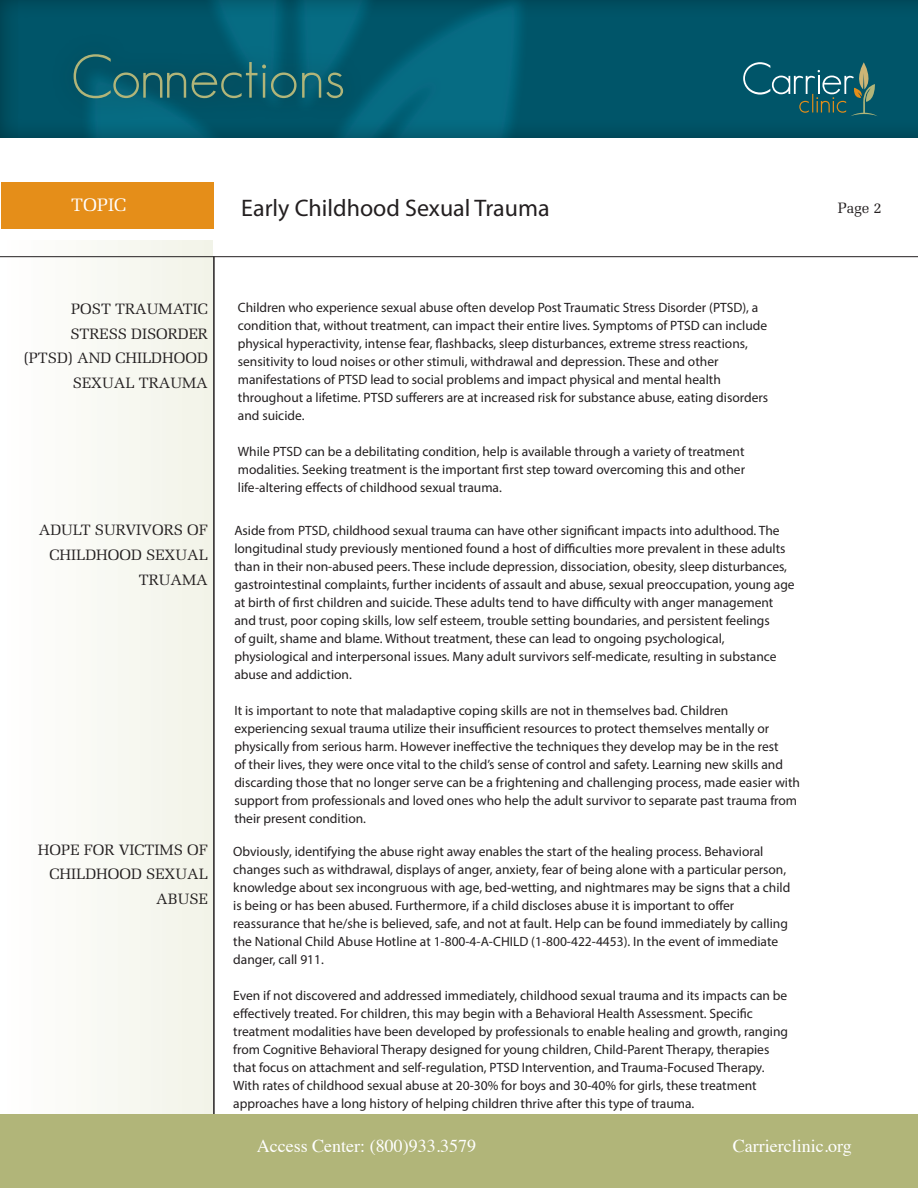
<style>
.page{position:relative;width:918px;height:1188px;background:#fff}
.page>*{position:absolute;margin:0;border:0;box-sizing:border-box;transform-origin:0 0}
.t1{font:300 60px "Geosans";letter-spacing:-.01em;color:#b1b579}
.t2{font:24px "Myriad Pro";color:#231f20}
.t3{font:18px "Times";color:#fff}
.t4{font:18px "Melior";color:#fff}
.t5{font:15px/24.6px "Melior";color:#231f20;text-align:right}
.t6{font:13.5px/18px "Myriad Pro";color:#231f20}
</style>
<div class="page">
<div style="left:0;top:241px;width:213px;height:875px;background:#f8f9f3"></div>
<hr style="left:0;top:256px;width:918px;height:1px;background:#231f20">
<div style="left:0;top:0;width:918px;height:139px;background:#231f20;opacity:.37"></div>
<div style="left:51px;top:33px;width:314px;height:89px;background:#231f20;opacity:.56"></div>
<hr style="left:213px;top:256px;width:2px;height:871px;background:#231f20">
<div style="left:1px;top:182px;width:213px;height:47px;background:#e58e19"></div>
<div style="left:0;top:1115px;width:918px;height:73px;background:#b1b579"></div>
<svg style="left:743px;top:62px;width:135px;height:54px;background:#216772"></svg>
<p class="t1" style="left:71px;top:43px;width:275px">Connections</p>
<p class="t4" style="left:71px;top:194px;width:57px">TOPIC</p>
<p class="t2" style="left:241px;top:193px;width:310px">Early Childhood Sexual Trauma</p>
<p class="t5" style="left:838px;top:196px;width:46px">Page 2</p>
<p class="t5" style="left:24px;top:296px;width:186px">POST TRAUMATIC<br>STRESS DISORDER (PTSD) AND CHILDHOOD<br>SEXUAL TRAUMA</p>
<p class="t6" style="left:238px;top:298px;width:522px">Children who experience sexual abuse often develop Post Traumatic Stress Disorder (PTSD), a</p>
<p class="t6" style="left:238px;top:316px;width:531px">condition that, without treatment, can impact their entire lives. Symptoms of PTSD can include physical hyperactivity, intense fear, flashbacks, sleep disturbances, extreme stress reactions,</p>
<p class="t6" style="left:238px;top:352px;width:482px">sensitivity to loud noises or other stimuli, withdrawal and depression. These and other</p>
<p class="t6" style="left:238px;top:370px;width:484px">manifestations of PTSD lead to social problems and impact physical and mental health</p>
<p class="t6" style="left:238px;top:388px;width:532px">throughout a lifetime. PTSD sufferers are at increased risk for substance abuse, eating disorders and suicide.</p>
<p class="t6" style="left:238px;top:442px;width:508px">While PTSD can be a debilitating condition, help is available through a variety of treatment</p>
<p class="t6" style="left:238px;top:460px;width:509px">modalities. Seeking treatment is the important first step toward overcoming this and other</p>
<p class="t6" style="left:238px;top:478px;width:266px">life-altering effects of childhood sexual trauma.</p>
<p class="t5" style="left:39px;top:518px;width:171px">ADULT SURVIVORS OF<br>CHILDHOOD SEXUAL<br>TRUAMA</p>
<p class="t6" style="left:234px;top:521px;width:562px">Aside from PTSD, childhood sexual trauma can have other significant impacts into adulthood. The longitudinal study previously mentioned found a host of difficulties more prevalent in these adults than in their non-abused peers. These include depression, dissociation, obesity, sleep disturbances, gastrointestinal complaints, further incidents of assault and abuse, sexual preoccupation, young age at birth of first children and suicide. These adults tend to have difficulty with anger management and trust, poor coping skills, low self esteem, trouble setting boundaries, and persistent feelings</p>
<p class="t6" style="left:234px;top:629px;width:492px">of guilt, shame and blame. Without treatment, these can lead to ongoing psychological,</p>
<p class="t6" style="left:234px;top:647px;width:544px">physiological and interpersonal issues. Many adult survivors self-medicate, resulting in substance abuse and addiction.</p>
<p class="t6" style="left:234px;top:701px;width:496px">It is important to note that maladaptive coping skills are not in themselves bad. Children</p>
<p class="t6" style="left:234px;top:719px;width:567px">experiencing sexual trauma utilize their insufficient resources to protect themselves mentally or physically from serious harm. However ineffective the techniques they develop may be in the rest<br>of their lives, they were once vital to the child’s sense of control and safety. Learning new skills and discarding those that no longer serve can be a frightening and challenging process, made easier with support from professionals and loved ones who help the adult survivor to separate past trauma from their present condition.</p>
<p class="t5" style="left:38px;top:837px;width:172px">HOPE FOR VICTIMS OF<br>CHILDHOOD SEXUAL<br>ABUSE</p>
<p class="t6" style="left:233px;top:842px;width:559px">Obviously, identifying the abuse right away enables the start of the healing process. Behavioral changes such as withdrawal, displays of anger, anxiety, fear of being alone with a particular person, knowledge about sex incongruous with age, bed-wetting, and nightmares may be signs that a child is being or has been abused. Furthermore, if a child discloses abuse it is important to offer</p>
<p class="t6" style="left:233px;top:914px;width:556px">reassurance that he/she is believed, safe, and not at fault. Help can be found immediately by calling the National Child Abuse Hotline at 1-800-4-A-CHILD (1-800-422-4453). In the event of immediate danger, call 911.</p>
<p class="t6" style="left:233px;top:986px;width:556px">Even if not discovered and addressed immediately, childhood sexual trauma and its impacts can be effectively treated. For children, this may begin with a Behavioral Health Assessment. Specific</p>
<p class="t6" style="left:233px;top:1022px;width:556px">treatment modalities have been developed by professionals to enable healing and growth, ranging from Cognitive Behavioral Therapy designed for young children, Child-Parent Therapy, therapies that focus on attachment and self-regulation, PTSD Intervention, and Trauma-Focused Therapy.<br>With rates of childhood sexual abuse at 20-30% for boys and 30-40% for girls, these treatment</p>
<p class="t6" style="left:233px;top:1094px;width:463px">approaches have a long history of helping children thrive after this type of trauma.</p>
<p class="t3" style="left:257px;top:1129px;width:221px">Access Center: (800)933.3579</p>
<p class="t3" style="left:733px;top:1129px;width:121px">Carrierclinic.org</p>
</div>
